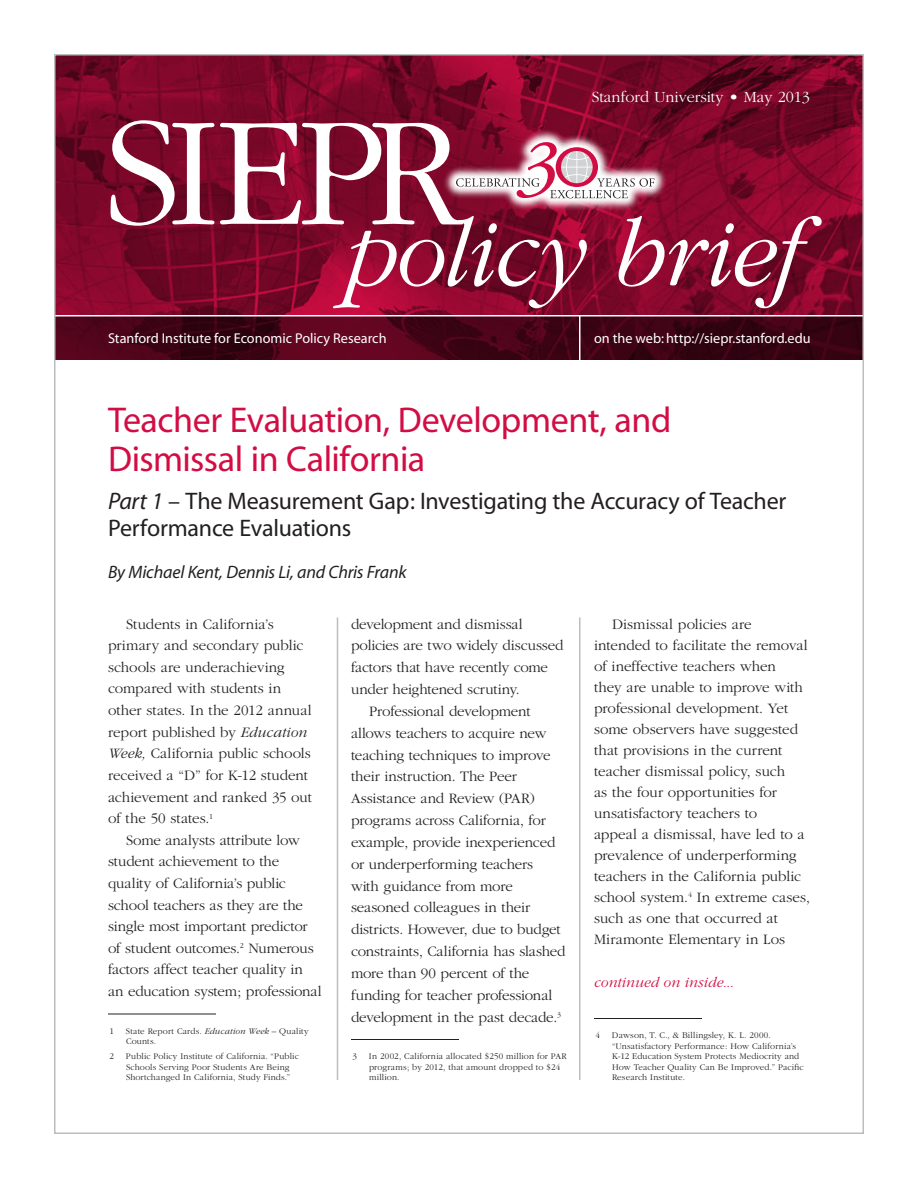
<style>
.page{position:relative;width:918px;height:1188px;background:#fff}
.page>*{position:absolute;margin:0;border:0;box-sizing:border-box;transform-origin:0 0}
.Banner_Text{font:300 162px "Garamond";letter-spacing:-.065em;color:#fff}
.t1{font:italic 300 99.75px "Garamond";letter-spacing:-.02em;color:#fff}
.Document_Header{font:36px/39px "Myriad";letter-spacing:-.015em;color:#d20d44}
.Document_Header-2{font:24px/27px "Myriad";letter-spacing:-.01em;color:#231f20}
.Byline{font:italic 18px "Myriad";letter-spacing:-.01em;color:#231f20}
.t2{font:300 16.2px "Garamond";color:#fff}
.Body_1{font:300 15px/21.6px "Garamond";letter-spacing:-.005em;color:#231f20}
.Footnote_2{font:300 15px/21.8px "Garamond";letter-spacing:-.01em;color:#231f20}
.Body_1-2{font:italic 300 15px "Garamond";color:#d20d44}
.t3{font:14.25px "Myriad";color:#fff}
.Footnote_2-2{font:300 9px/10.5px "Garamond";letter-spacing:.02em;color:#231f20}
.s1{font-style:italic}
</style>
<div class="page">
<img style="left:57px;top:57px;width:804px;height:258px">
<svg style="left:57px;top:316px;width:804px;height:44px;background:#450619"></svg>
<hr style="left:579px;top:315px;width:1px;height:45px;background:#fff">
<hr style="left:108px;top:1014px;width:108px;height:1px;background:#231f20">
<hr style="left:351px;top:1039px;width:108px;height:1px;background:#231f20">
<hr style="left:594px;top:1018px;width:108px;height:1px;background:#231f20">
<hr style="left:337px;top:617px;width:1px;height:463px;background:#bcbdc0">
<hr style="left:579px;top:617px;width:1px;height:463px;background:#bcbdc0">
<svg style="left:442px;top:128px;width:224px;height:82px;background:#962f4d"></svg>
<svg style="left:456px;top:142px;width:198px;height:56px"></svg>
<p class="t2" style="left:592px;top:88px;width:220px">Stanford University • May 2013</p>
<p class="Banner_Text" style="left:104px;top:87px;width:360px">SIEPR</p>
<p class="t1" style="left:346px;top:202px;width:458px">policy brief</p>
<p class="t3" style="left:108px;top:331px;width:280px">Stanford Institute for Economic Policy Research</p>
<p class="t3" style="left:594px;top:331px;width:218px">on the web: http://siepr.stanford.edu</p>
<p class="Document_Header" style="left:108px;top:402px;width:565px">Teacher Evaluation, Development, and<br>Dismissal in California</p>
<p class="Document_Header-2" style="left:108px;top:488px;width:680px"><span class="s1">Part 1</span> – The Measurement Gap: Investigating the Accuracy of Teacher<br>Performance Evaluations</p>
<p class="Byline" style="left:108px;top:563px;width:300px">By Michael Kent, Dennis Li, and Chris Frank</p>
<p class="Body_1" style="left:108px;top:613px;width:206px;text-indent:18px">Students in California’s primary and secondary public schools are underachieving compared with students in other states. In the 2012 annual report published by <span class="s1">Education<br>Week,</span> California public schools received a “D” for K-12 student achievement and ranked 35 out of the 50 states.<sup>1</sup></p>
<p class="Body_1" style="left:108px;top:829px;width:215px;text-indent:18px">Some analysts attribute low student achievement to the quality of California’s public school teachers as they are the single most important predictor of student outcomes.<sup>2</sup> Numerous factors affect teacher quality in an education system; professional</p>
<p class="Footnote_2-2" style="left:110px;top:1026px;width:6px">1</p>
<p class="Footnote_2-2" style="left:126px;top:1026px;width:184px">State Report Cards. <span class="s1">Education Week</span> – Quality<br>Counts.</p>
<p class="Footnote_2-2" style="left:110px;top:1051px;width:6px">2</p>
<p class="Footnote_2-2" style="left:126px;top:1051px;width:174px">Public Policy Institute of California. “Public<br>Schools Serving Poor Students Are Being<br>Shortchanged In California, Study Finds.”</p>
<p class="Footnote_2" style="left:351px;top:613px;width:214px">development and dismissal policies are two widely discussed factors that have recently come under heightened scrutiny.</p>
<p class="Body_1" style="left:351px;top:701px;width:216px;text-indent:18px">Professional development allows teachers to acquire new teaching techniques to improve their instruction. The Peer<br>Assistance and Review (PAR) programs across California, for example, provide inexperienced or underperforming teachers<br>with guidance from more seasoned colleagues in their districts. However, due to budget constraints, California has slashed more than 90 percent of the funding for teacher professional development in the past decade.<sup>3</sup></p>
<p class="Footnote_2-2" style="left:352px;top:1051px;width:6px">3</p>
<p class="Footnote_2-2" style="left:369px;top:1051px;width:199px">In 2002, California allocated $250 million for PAR programs; by 2012, that amount dropped to $24 million.</p>
<p class="Body_1" style="left:594px;top:614px;width:217px;line-height:21px;text-indent:18px">Dismissal policies are intended to facilitate the removal of ineffective teachers when<br>they are unable to improve with professional development. Yet some observers have suggested that provisions in the current teacher dismissal policy, such<br>as the four opportunities for unsatisfactory teachers to<br>appeal a dismissal, have led to a prevalence of underperforming teachers in the California public school system.<sup>4</sup> In extreme cases, such as one that occurred at<br>Miramonte Elementary in Los</p>
<p class="Body_1-2" style="left:594px;top:975px;width:141px">continued on inside...</p>
<p class="Footnote_2-2" style="left:596px;top:1030px;width:6px">4</p>
<p class="Footnote_2-2" style="left:612px;top:1030px;width:193px">Dawson, T. C., &amp; Billingsley, K. L. 2000. “Unsatisfactory Performance: How California’s K-12 Education System Protects Mediocrity and How Teacher Quality Can Be Improved.” Pacific Research Institute.</p>
</div>
